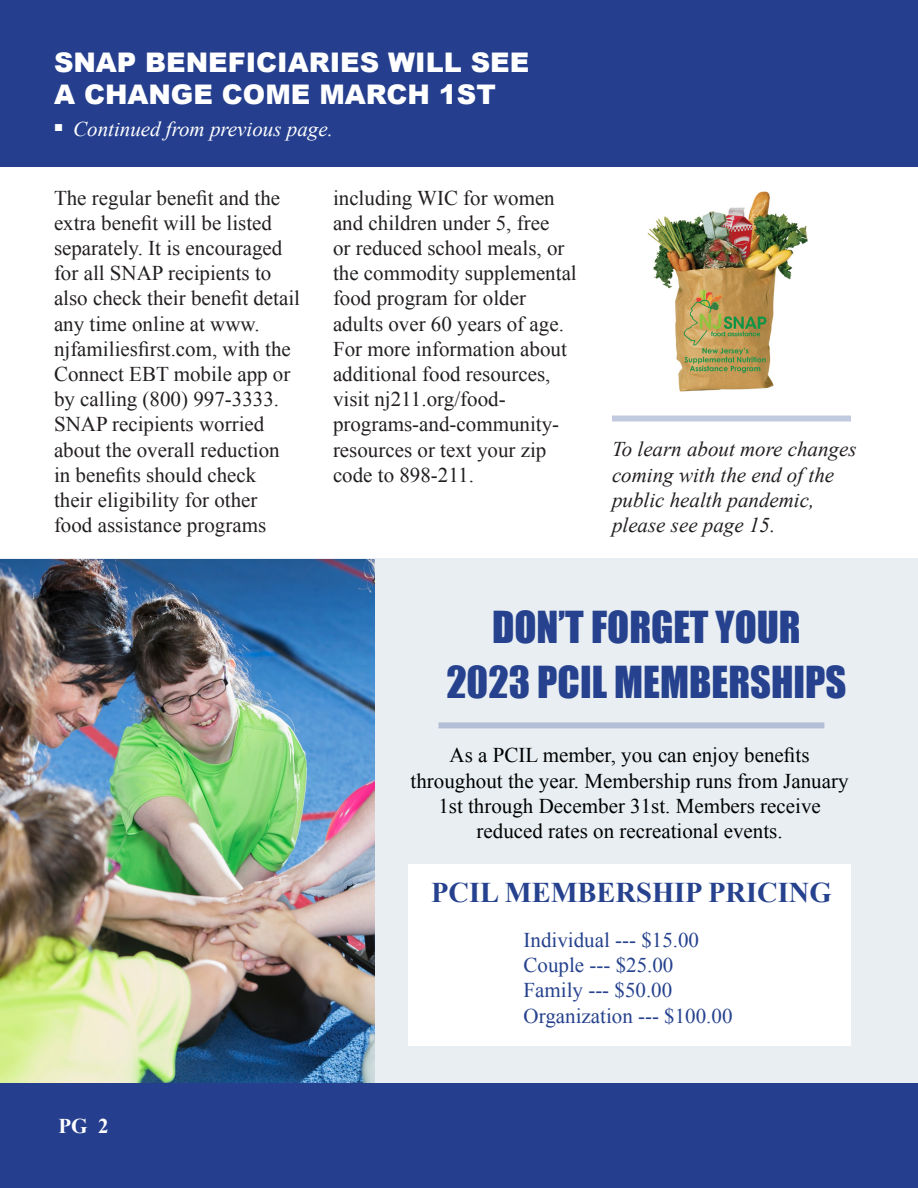
<style>
.page{position:relative;width:918px;height:1188px;background:#fff}
.page>*{position:absolute;margin:0;border:0;box-sizing:border-box;transform-origin:0 0}
.Paragraph_Style_2{font:40.5px "Impact";color:#26428e}
.NEW_SET2{font:700 28.5px "Times New Roman";color:#26428e}
.t1{font:900 27px/31.5px "Arial";color:#fff}
.Paragraph_Style_1{font:21px/25.2px "Times New Roman";color:#231f20}
.NEW_SET2-2{font:21px/25.2px "Times New Roman";color:#000;text-align:center}
.Paragraph_Style_1-2{font:italic 21px/25.2px "Times New Roman";color:#231f20}
.NEW_SET2-3{font:21px "Times New Roman";color:#26428e}
.t2{font:italic 21px "Times New Roman";color:#fff}
.t3{font:700 21px "Times New Roman";color:#fff}
</style>
<div class="page">
<div style="left:0;top:558px;width:918px;height:587px;background:#e8eef2"></div>
<img style="left:0;top:559px;width:375px;height:525px">
<div style="left:0;top:1084px;width:918px;height:104px;background:#253f8e"></div>
<div style="left:0;top:0;width:918px;height:167px;background:#253f8e"></div>
<img style="left:648px;top:191px;width:160px;height:201px">
<div style="left:612px;top:416px;width:239px;height:6px;background:#c2cadf"></div>
<div style="left:438px;top:722px;width:386px;height:6px;background:#b1bed6"></div>
<div style="left:408px;top:864px;width:443px;height:182px;background:#fff"></div>
<p class="t1" style="left:54px;top:46px;width:477px">SNAP BENEFICIARIES WILL SEE<br>A CHANGE COME MARCH 1ST</p>
<p class="t2" style="left:54px;top:114px;width:280px"><sup>■</sup> Continued from previous page.</p>
<p class="Paragraph_Style_1" style="left:54px;top:185px;width:248px">The regular benefit and the extra benefit will be listed separately. It is encouraged for all SNAP recipients to also check their benefit detail any time online at www. njfamiliesfirst.com, with the<br>Connect EBT mobile app or by calling (800) 997-3333.<br>SNAP recipients worried about the overall reduction in benefits should check their eligibility for other food assistance programs</p>
<p class="Paragraph_Style_1" style="left:333px;top:185px;width:245px">including WIC for women and children under 5, free<br>or reduced school meals, or the commodity supplemental food program for older adults over 60 years of age.<br>For more information about additional food resources, visit nj211.org/food&shy;programs-and-community&shy;resources or text your zip code to 898-211.</p>
<p class="Paragraph_Style_1-2" style="left:612px;top:436px;width:246px">To learn about more changes coming with the end of the public health pandemic, please see page 15.</p>
<p class="Paragraph_Style_2" style="left:492px;top:596px;width:310px">DON’T FORGET YOUR</p>
<p class="Paragraph_Style_2" style="left:446px;top:651px;width:402px">2023 PCIL MEMBERSHIPS</p>
<p class="NEW_SET2-2" style="left:411px;top:742px;width:439px">As a PCIL member, you can enjoy benefits throughout the year. Membership runs from January 1st through December 31st. Members receive reduced rates on recreational events.</p>
<p class="t3" style="left:58px;top:1112px;width:52px">PG 2</p>
<p class="NEW_SET2" style="left:431px;top:873px;width:402px">PCIL MEMBERSHIP PRICING</p>
<p class="NEW_SET2-3" style="left:524px;top:926px;width:177px">Individual --- $15.00</p>
<p class="NEW_SET2-3" style="left:524px;top:951px;width:151px">Couple --- $25.00</p>
<p class="NEW_SET2-3" style="left:524px;top:976px;width:150px">Family --- $50.00</p>
<p class="NEW_SET2-3" style="left:524px;top:1001px;width:210px">Organization --- $100.00</p>
</div>
